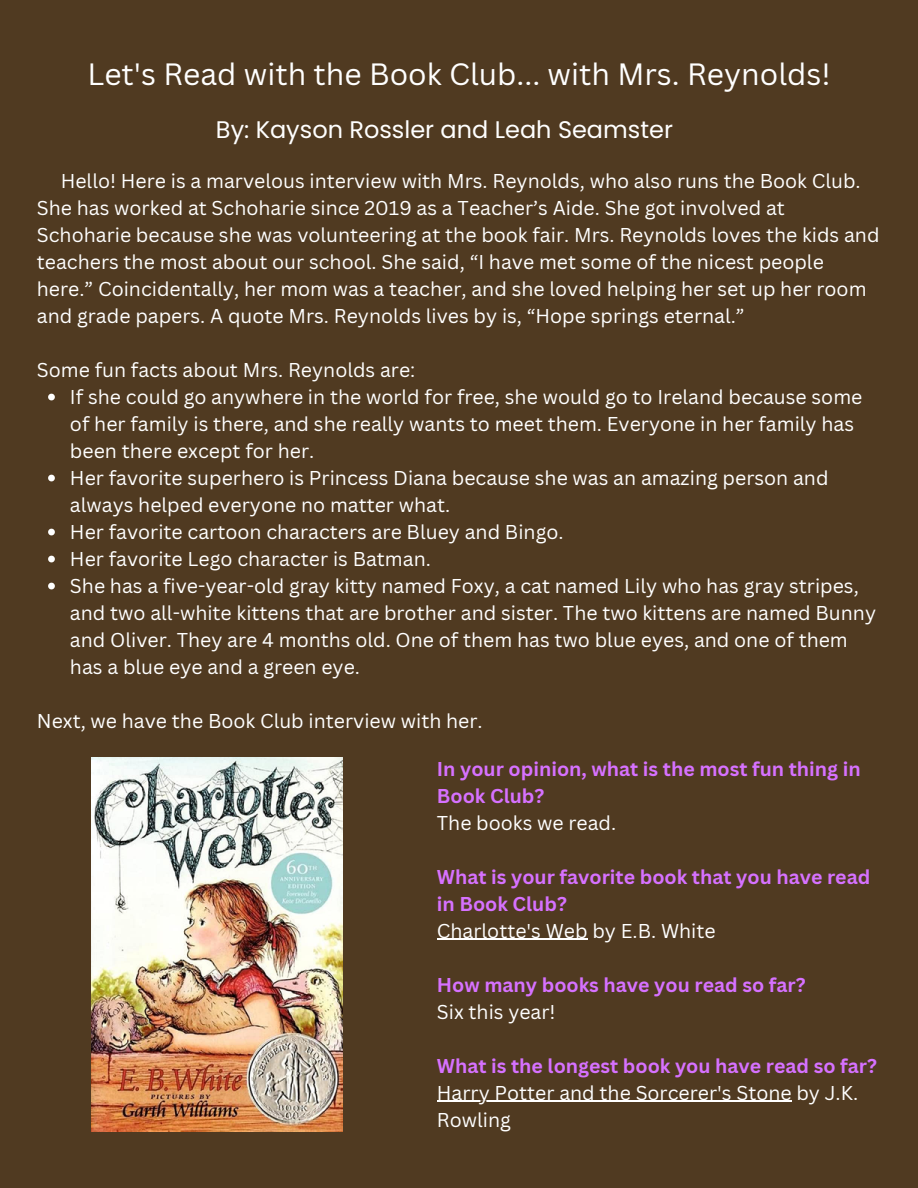
<style>
.page{position:relative;width:918px;height:1188px;background:#503a21}
.page>*{position:absolute;margin:0;border:0;box-sizing:border-box;transform-origin:0 0}
.t1{font:30px "Canva Sans";color:#fff}
.t2{font:24px "Poppins";color:#fff}
.t3{font:19.5px/27px "Canva Sans";color:#fff}
.t4{font:700 19.5px/27px "Canva Sans";color:#d671ff}
</style>
<div class="page">
<img style="left:92px;top:757px;width:251px;height:375px">
<svg style="left:48px;top:394px;width:7px;height:6px"></svg>
<svg style="left:48px;top:475px;width:7px;height:6px"></svg>
<svg style="left:48px;top:529px;width:7px;height:6px"></svg>
<svg style="left:48px;top:556px;width:7px;height:6px"></svg>
<svg style="left:48px;top:583px;width:7px;height:6px"></svg>
<hr style="left:437px;top:939px;width:151px;height:1px;background:#fff">
<hr style="left:437px;top:1101px;width:355px;height:1px;background:#fff">
<p class="t1" style="left:87px;top:53px;width:745px">Let's Read with the Book Club... with Mrs. Reynolds!</p>
<p class="t2" style="left:216px;top:113px;width:459px">By: Kayson Rossler and Leah Seamster</p>
<p class="t3" style="left:37px;top:167px;width:844px;text-indent:24px">Hello! Here is a marvelous interview with Mrs. Reynolds, who also runs the Book Club.<br>She has worked at Schoharie since 2019 as a Teacher’s Aide. She got involved at Schoharie because she was volunteering at the book fair. Mrs. Reynolds loves the kids and teachers the most about our school. She said, “I have met some of the nicest people here.” Coincidentally, her mom was a teacher, and she loved helping her set up her room and grade papers. A quote Mrs. Reynolds lives by is, “Hope springs eternal.”</p>
<p class="t3" style="left:37px;top:356px;width:380px">Some fun facts about Mrs. Reynolds are:</p>
<p class="t3" style="left:70px;top:383px;width:794px">If she could go anywhere in the world for free, she would go to Ireland because some of her family is there, and she really wants to meet them. Everyone in her family has been there except for her.</p>
<p class="t3" style="left:70px;top:464px;width:760px">Her favorite superhero is Princess Diana because she was an amazing person and always helped everyone no matter what.</p>
<p class="t3" style="left:70px;top:518px;width:495px">Her favorite cartoon characters are Bluey and Bingo.</p>
<p class="t3" style="left:70px;top:545px;width:362px">Her favorite Lego character is Batman.</p>
<p class="t3" style="left:70px;top:572px;width:808px">She has a five-year-old gray kitty named Foxy, a cat named Lily who has gray stripes, and two all-white kittens that are brother and sister. The two kittens are named Bunny and Oliver. They are 4 months old. One of them has two blue eyes, and one of them has a blue eye and a green eye.</p>
<p class="t3" style="left:37px;top:707px;width:447px">Next, we have the Book Club interview with her.</p>
<p class="t4" style="left:437px;top:755px;width:425px">In your opinion, what is the most fun thing in<br>Book Club?</p>
<p class="t3" style="left:437px;top:809px;width:181px">The books we read.</p>
<p class="t4" style="left:437px;top:863px;width:435px">What is your favorite book that you have read in Book Club?</p>
<p class="t3" style="left:437px;top:917px;width:280px">Charlotte's Web by E.B. White</p>
<p class="t4" style="left:437px;top:971px;width:370px">How many books have you read so far?</p>
<p class="t3" style="left:437px;top:998px;width:120px">Six this year!</p>
<p class="t4" style="left:437px;top:1052px;width:442px">What is the longest book you have read so far?</p>
<p class="t3" style="left:437px;top:1079px;width:423px">Harry Potter and the Sorcerer's Stone by J.K.<br>Rowling</p>
</div>
